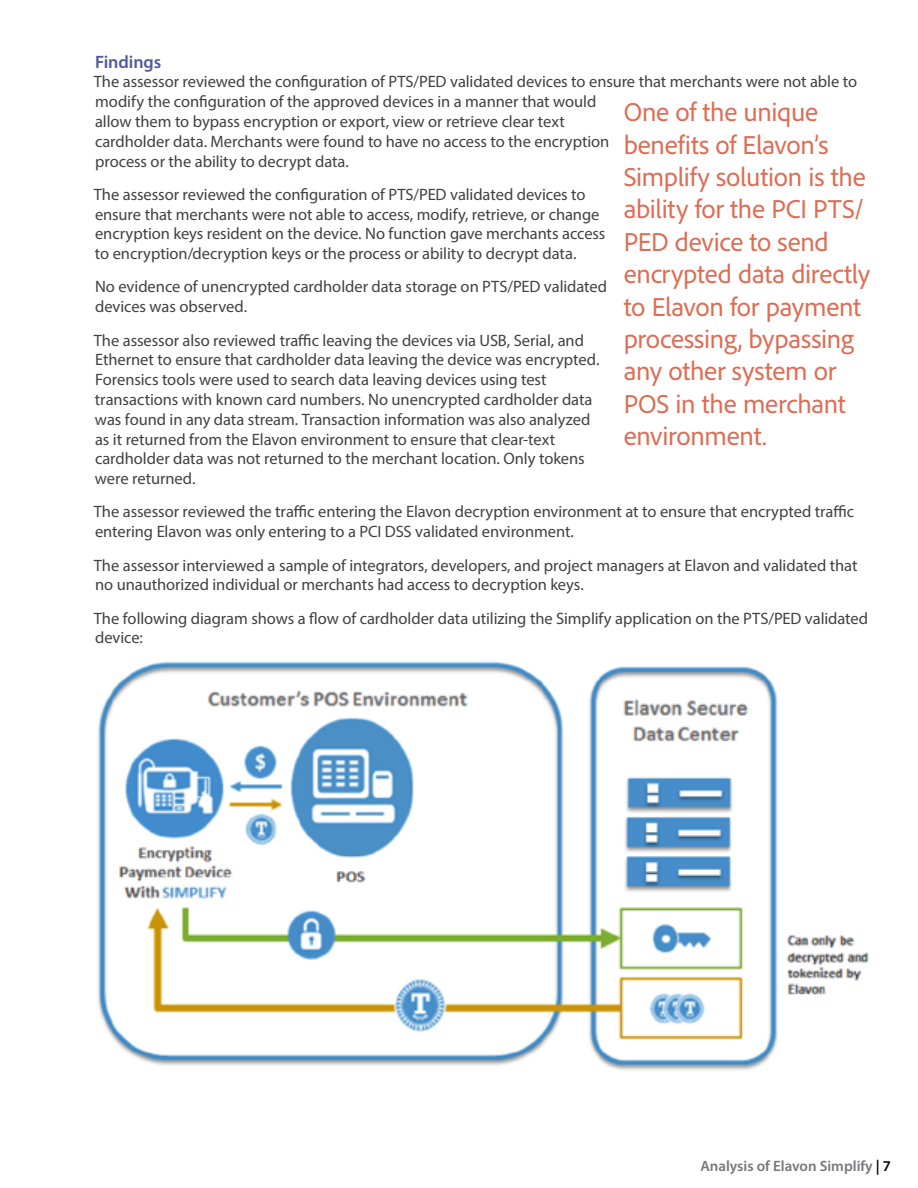
<style>
.page{position:relative;width:918px;height:1188px;background:#fff}
.page>*{position:absolute;margin:0;border:0;box-sizing:border-box;transform-origin:0 0}
.t1{font:27px/32.4px "Adobe Clean";letter-spacing:-.01em;color:#dd6d54}
.t2{font:600 18px "Myriad Pro";letter-spacing:-.005em;color:#4f5b9e}
.t3{font:16.5px/19.8px "Myriad Pro";letter-spacing:-.005em;color:#414042}
.t4{font:600 15px "Myriad Pro";color:#77787b}
.s1{color:#000}
</style>
<div class="page">
<img style="left:98px;top:661px;width:771px;height:409px">
<p class="t2" style="left:95px;top:50px;width:68px">Findings</p>
<p class="t3" style="left:94px;top:72px;width:765px">The assessor reviewed the configuration of PTS/PED validated devices to ensure that merchants were not able to modify the configuration of the approved devices in a manner that would<br>allow them to bypass encryption or export, view or retrieve clear text<br>cardholder data. Merchants were found to have no access to the encryption<br>process or the ability to decrypt data.</p>
<p class="t3" style="left:94px;top:184px;width:513px">The assessor reviewed the configuration of PTS/PED validated devices to ensure that merchants were not able to access, modify, retrieve, or change encryption keys resident on the device. No function gave merchants access to encryption/decryption keys or the process or ability to decrypt data.</p>
<p class="t3" style="left:95px;top:277px;width:514px">No evidence of unencrypted cardholder data storage on PTS/PED validated devices was observed.</p>
<p class="t3" style="left:94px;top:330px;width:507px">The assessor also reviewed traffic leaving the devices via USB, Serial, and Ethernet to ensure that cardholder data leaving the device was encrypted.<br>Forensics tools were used to search data leaving devices using test transactions with known card numbers. No unencrypted cardholder data was found in any data stream. Transaction information was also analyzed as it returned from the Elavon environment to ensure that clear-text cardholder data was not returned to the merchant location. Only tokens were returned.</p>
<p class="t3" style="left:94px;top:502px;width:762px">The assessor reviewed the traffic entering the Elavon decryption environment at to ensure that encrypted traffic entering Elavon was only entering to a PCI DSS validated environment.</p>
<p class="t3" style="left:94px;top:555px;width:765px">The assessor interviewed a sample of integrators, developers, and project managers at Elavon and validated that no unauthorized individual or merchants had access to decryption keys.</p>
<p class="t3" style="left:94px;top:608px;width:776px">The following diagram shows a flow of cardholder data utilizing the Simplify application on the PTS/PED validated device:</p>
<h1 class="t1" style="left:624px;top:95px;width:248px">One of the unique benefits of Elavon’s<br>Simplify solution is the ability for the PCI PTS/<br>PED device to send encrypted data directly to Elavon for payment processing, bypassing any other system or<br>POS in the merchant environment.</h1>
<p class="t4" style="left:700px;top:1157px;width:192px">Analysis of Elavon Simplify <span class="s1">| 7</span></p>
</div>
